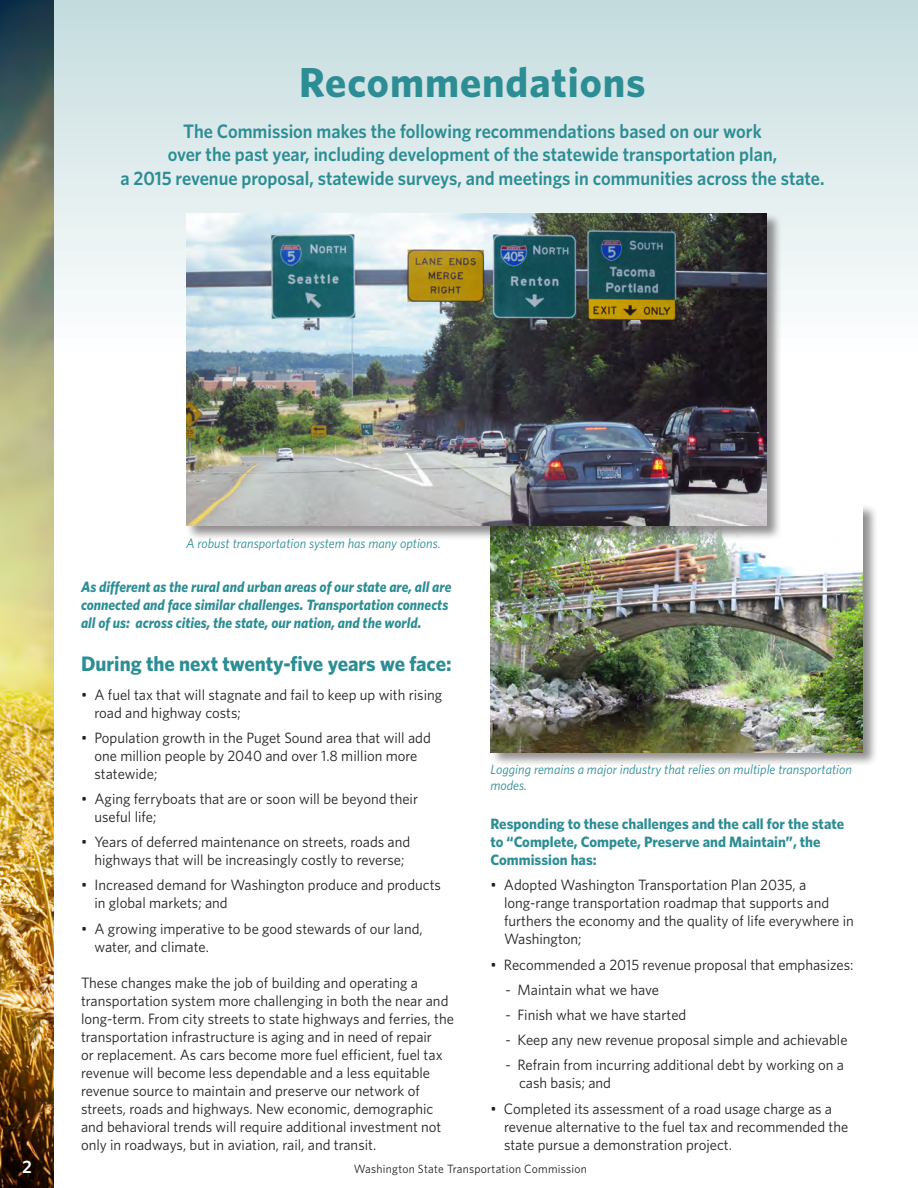
<style>
.page{position:relative;width:918px;height:1188px;background:#fff}
.page>*{position:absolute;margin:0;border:0;box-sizing:border-box;transform-origin:0 0}
.Sub-Sub_Head{font:700 42px "Whitney";letter-spacing:.02em;color:#2c8d94}
.Sub-Sub_Head-2{font:700 21px "Whitney";color:#2c8d94}
.Sub-Sub_Head-3{font:600 19.5px/23.4px "Whitney";color:#2c8d94;text-align:center;scale:.94 1}
.Sub-Sub_Head-4{font:600 18px "Whitney";color:#fff}
.Sub-Sub_Head-5{font:15px/18px "Whitney";color:#231f20}
.Sub-Sub_Head-6{font:italic 700 15px/18px "Whitney";color:#2c8d94;scale:.94 1}
.Sub-Sub_Head-7{font:700 15px/18px "Whitney";color:#2c8d94}
.Sub-Sub_Head-8{font:italic 13.5px/16.2px "Whitney";color:#2c8d94}
.Sub-Sub_Head-9{font:12px "Whitney";letter-spacing:.02em;color:#231f20}
</style>
<div class="page">
<div style="left:0;top:0;width:918px;height:378px;background:linear-gradient(to bottom,#c4dcde,#fff)"></div>
<img style="left:0;top:0;width:54px;height:1188px">
<div style="left:490px;top:504px;width:388px;height:263px;background:#231f20;opacity:.5"></div>
<img style="left:490px;top:504px;width:373px;height:249px">
<div style="left:185px;top:212px;width:597px;height:329px;background:#231f20;opacity:.5"></div>
<img style="left:186px;top:213px;width:580px;height:312px">
<p class="Sub-Sub_Head" style="left:299px;top:56px;width:348px">Recommendations</p>
<p class="Sub-Sub_Head-3" style="left:120px;top:119px;width:751px">The Commission makes the following recommendations based on our work<br>over the past year, including development of the statewide transportation plan,<br>a 2015 revenue proposal, statewide surveys, and meetings in communities across the state.</p>
<p class="Sub-Sub_Head-4" style="left:22px;top:1155px;width:11px">2</p>
<p class="Sub-Sub_Head-8" style="left:186px;top:535px;width:256px">A robust transportation system has many options.</p>
<p class="Sub-Sub_Head-6" style="left:81px;top:577px;width:396px">As different as the rural and urban areas of our state are, all are connected and face similar challenges. Transportation connects all of us: across cities, the state, our nation, and the world.</p>
<p class="Sub-Sub_Head-2" style="left:81px;top:651px;width:372px">During the next twenty-five years we face:</p>
<p class="Sub-Sub_Head-5" style="left:94px;top:685px;width:349px;text-indent:-14px">• A fuel tax that will stagnate and fail to keep up with rising road and highway costs;</p>
<p class="Sub-Sub_Head-5" style="left:94px;top:728px;width:338px;text-indent:-14px">• Population growth in the Puget Sound area that will add one million people by 2040 and over 1.8 million more statewide;</p>
<p class="Sub-Sub_Head-5" style="left:94px;top:790px;width:325px;text-indent:-14px">• Aging ferryboats that are or soon will be beyond their useful life;</p>
<p class="Sub-Sub_Head-5" style="left:81px;top:833px;width:331px;text-align:center">• Years of deferred maintenance on streets, roads and highways that will be increasingly costly to reverse;</p>
<p class="Sub-Sub_Head-5" style="left:94px;top:876px;width:348px;text-indent:-14px">• Increased demand for Washington produce and products in global markets; and</p>
<p class="Sub-Sub_Head-5" style="left:94px;top:919px;width:330px;text-indent:-14px">• A growing imperative to be good stewards of our land, water, and climate.</p>
<p class="Sub-Sub_Head-5" style="left:81px;top:973px;width:374px">These changes make the job of building and operating a transportation system more challenging in both the near and long-term. From city streets to state highways and ferries, the transportation infrastructure is aging and in need of repair<br>or replacement. As cars become more fuel efficient, fuel tax revenue will become less dependable and a less equitable revenue source to maintain and preserve our network of streets, roads and highways. New economic, demographic and behavioral trends will require additional investment not only in roadways, but in aviation, rail, and transit.</p>
<p class="Sub-Sub_Head-8" style="left:490px;top:761px;width:363px">Logging remains a major industry that relies on multiple transportation modes.</p>
<p class="Sub-Sub_Head-7" style="left:491px;top:815px;width:355px">Responding to these challenges and the call for the state to “Complete, Compete, Preserve and Maintain”, the<br>Commission has:</p>
<p class="Sub-Sub_Head-5" style="left:504px;top:876px;width:351px;text-indent:-14px">• Adopted Washington Transportation Plan 2035, a long-range transportation roadmap that supports and furthers the economy and the quality of life everywhere in Washington;</p>
<p class="Sub-Sub_Head-5" style="left:490px;top:955px;width:364px">• Recommended a 2015 revenue proposal that emphasizes:</p>
<p class="Sub-Sub_Head-5" style="left:506px;top:980px;width:155px">- Maintain what we have</p>
<p class="Sub-Sub_Head-5" style="left:506px;top:1006px;width:182px">- Finish what we have started</p>
<p class="Sub-Sub_Head-5" style="left:506px;top:1031px;width:344px">- Keep any new revenue proposal simple and achievable</p>
<p class="Sub-Sub_Head-5" style="left:519px;top:1056px;width:326px;text-indent:-14px">- Refrain from incurring additional debt by working on a cash basis; and</p>
<p class="Sub-Sub_Head-5" style="left:504px;top:1099px;width:346px;text-indent:-14px">• Completed its assessment of a road usage charge as a revenue alternative to the fuel tax and recommended the state pursue a demonstration project.</p>
<p class="Sub-Sub_Head-9" style="left:354px;top:1162px;width:235px">Washington State Transportation Commission</p>
</div>
